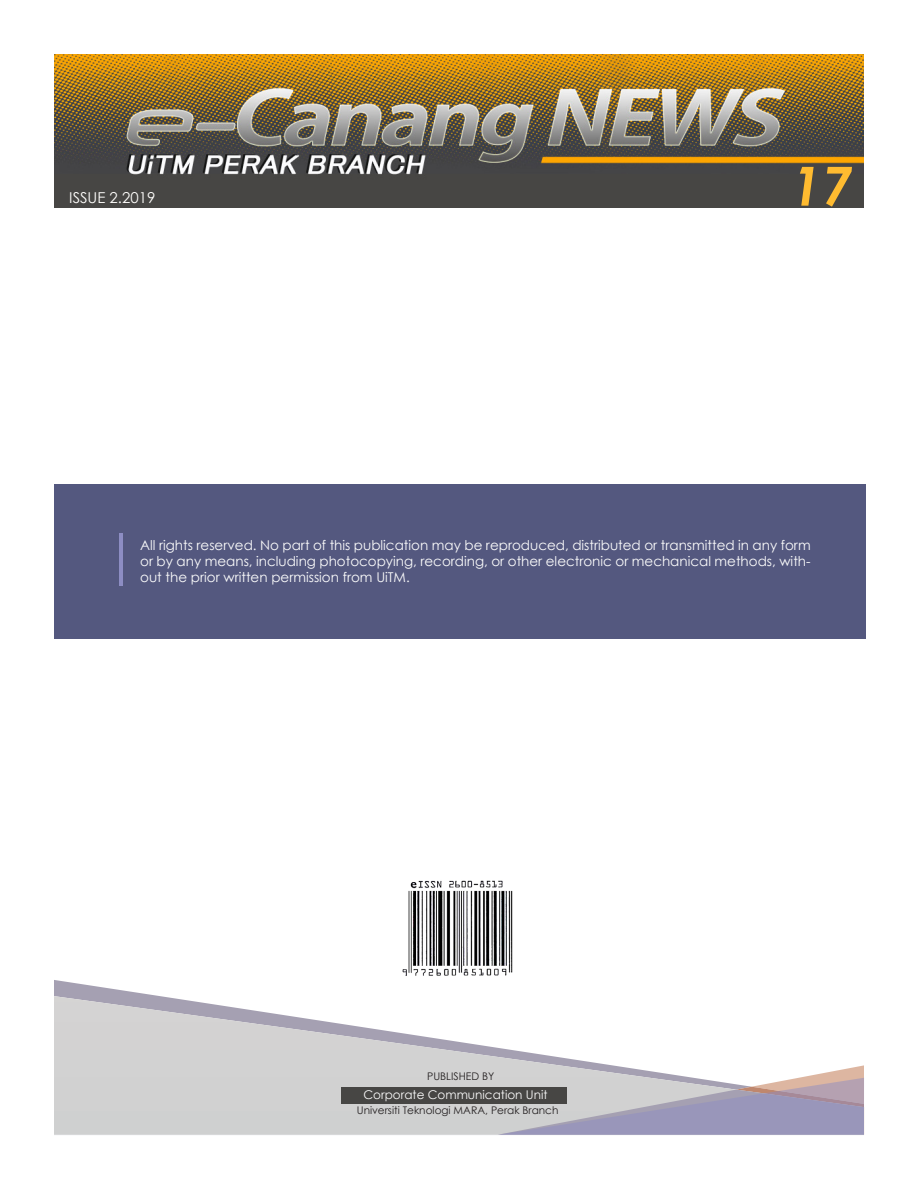
<style>
.page{position:relative;width:918px;height:1188px;background:#fff}
.page>*{position:absolute;margin:0;border:0;box-sizing:border-box;transform-origin:0 0}
.t1{font:italic 700 54px "Century Gothic";color:#ffbb30}
.t2{font:15px "Century Gothic";color:#fffefc}
.t3{font:13.5px/16.2px "Century Gothic";color:#fcfcfc;text-align:justify}
.t4{font:12px "Century Gothic";color:#fcfcfc}
.t5{font:10.5px "Century Gothic";color:#231f20}
</style>
<div class="page">
<img style="left:54px;top:54px;width:810px;height:154px">
<img style="left:402px;top:880px;width:111px;height:96px">
<div style="left:54px;top:485px;width:812px;height:154px;background:#54587f"></div>
<svg style="left:54px;top:980px;width:104px;height:16px"></svg>
<svg style="left:54px;top:996px;width:555px;height:139px"></svg>
<svg style="left:498px;top:1065px;width:366px;height:70px;background:#bcb7c6"></svg>
<div style="left:342px;top:1087px;width:225px;height:17px;background:#474644"></div>
<hr style="left:120px;top:533px;width:3px;height:53px;background:#8d8dc3">
<p class="t2" style="left:69px;top:187px;width:88px">ISSUE 2.2019</p>
<p class="t1" style="left:791px;top:145px;width:62px">17</p>
<p class="t3" style="left:140px;top:536px;width:672px">All rights reserved. No part of this publication may be reproduced, distributed or transmitted in any form or by any means, including photocopying, recording, or other electronic or mechanical methods, with&shy;out the prior written permission from UiTM.</p>
<p class="t5" style="left:427px;top:1069px;width:69px">PUBLISHED BY</p>
<p class="t4" style="left:364px;top:1086px;width:185px">Corporate Communication Unit</p>
<p class="t5" style="left:357px;top:1103px;width:203px">Universiti Teknologi MARA, Perak Branch</p>
</div>
